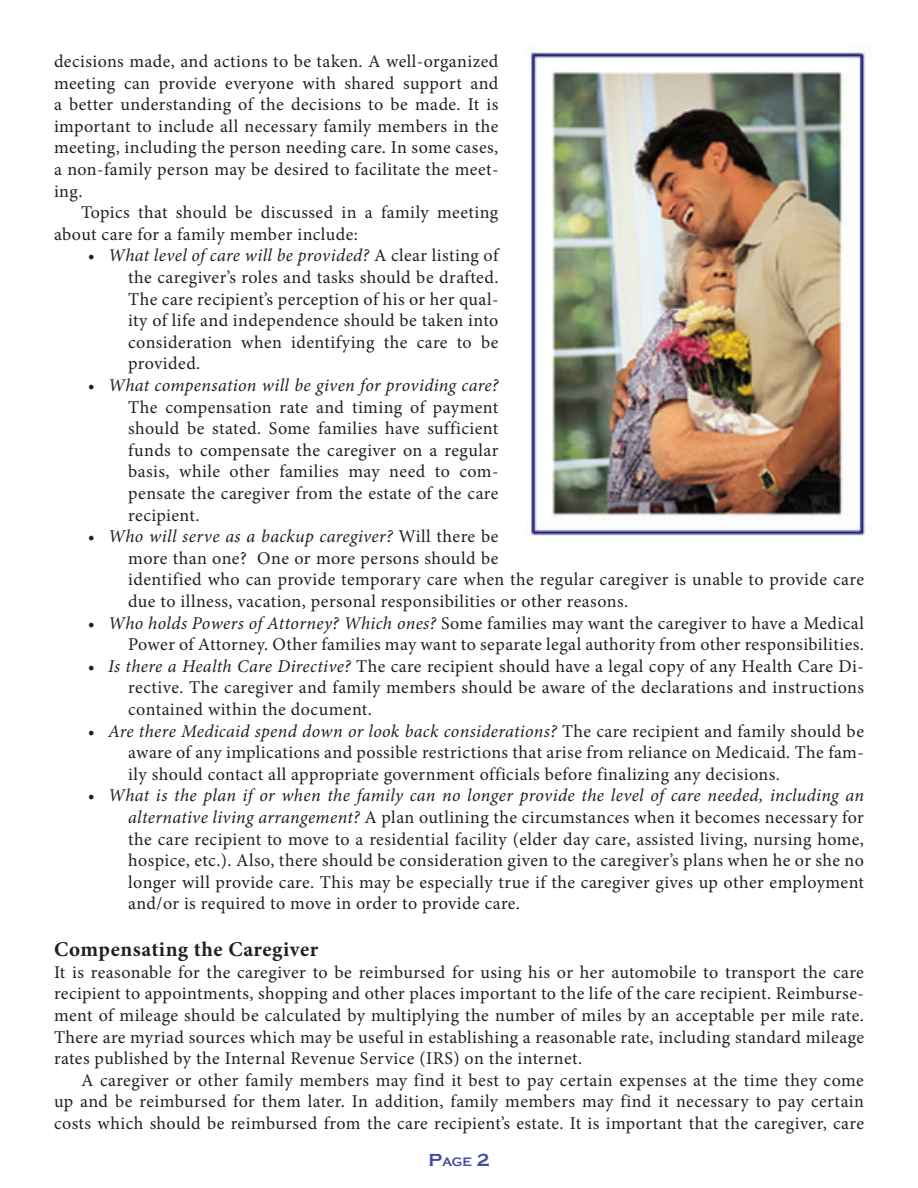
<style>
.page{position:relative;width:918px;height:1188px;background:#fff}
.page>*{position:absolute;margin:0;border:0;box-sizing:border-box;transform-origin:0 0}
.t1{font:700 21px "Minion Pro";letter-spacing:.025em;color:#231f20}
.t2{font:18px/21.6px "Minion Pro";letter-spacing:.025em;color:#231f20;text-align:justify}
.t3{font:700 12.6px "Copperplate Gothic";color:#434da0}
.s1{font-style:italic}
.s2{font-size:18px}
</style>
<div class="page">
<img style="left:527px;top:51px;width:342px;height:485px">
<p class="t2" style="left:54px;top:51px;width:446px">decisions made, and actions to be taken. A well-organized meeting can provide everyone with shared support and a better understanding of the decisions to be made. It is important to include all necessary family members in the meeting, including the person needing care. In some cases, a non-family person may be desired to facilitate the meet&shy;ing.</p>
<p class="t2" style="left:54px;top:202px;width:446px;text-indent:27px">Topics that should be discussed in a family meeting about care for a family member include:</p>
<p class="t2" style="left:128px;top:245px;width:372px;text-indent:-40px"><span class="s1">• What level of care will be provided?</span> A clear listing of the caregiver’s roles and tasks should be drafted.<br>The care recipient’s perception of his or her qual&shy;ity of life and independence should be taken into consideration when identifying the care to be provided.</p>
<p class="t2" style="left:128px;top:375px;width:372px;text-indent:-40px"><span class="s1">• What compensation will be given for providing care?<br></span>The compensation rate and timing of payment should be stated. Some families have sufficient funds to compensate the caregiver on a regular basis, while other families may need to com&shy;pensate the caregiver from the estate of the care recipient.</p>
<p class="t2" style="left:128px;top:526px;width:737px;text-align:left;text-indent:-40px"><span class="s1">• Who will serve as a backup caregiver?</span> Will there be<br>more than one? One or more persons should be<br>identified who can provide temporary care when the regular caregiver is unable to provide care due to illness, vacation, personal responsibilities or other reasons.</p>
<p class="t2" style="left:88px;top:612px;width:778px;text-align:right"><span class="s1">• Who holds Powers of Attorney? Which ones?</span> Some families may want the caregiver to have a Medical<br>Power of Attorney. Other families may want to separate legal authority from other responsibilities.</p>
<p class="t2" style="left:128px;top:655px;width:737px;text-indent:-40px"><span class="s1">• Is there a Health Care Directive?</span> The care recipient should have a legal copy of any Health Care Di&shy;rective. The caregiver and family members should be aware of the declarations and instructions contained within the document.</p>
<p class="t2" style="left:128px;top:720px;width:737px;text-indent:-40px"><span class="s1">• Are there Medicaid spend down or look back considerations?</span> The care recipient and family should be aware of any implications and possible restrictions that arise from reliance on Medicaid. The fam&shy;ily should contact all appropriate government officials before finalizing any decisions.</p>
<p class="t2" style="left:128px;top:785px;width:737px;text-indent:-40px"><span class="s1">• What is the plan if or when the family can no longer provide the level of care needed, including an alternative living arrangement?</span> A plan outlining the circumstances when it becomes necessary for the care recipient to move to a residential facility (elder day care, assisted living, nursing home, hospice, etc.). Also, there should be consideration given to the caregiver’s plans when he or she no longer will provide care. This may be especially true if the caregiver gives up other employment and/or is required to move in order to provide care.</p>
<p class="t1" style="left:54px;top:935px;width:266px">Compensating the Caregiver</p>
<p class="t2" style="left:54px;top:961px;width:812px">It is reasonable for the caregiver to be reimbursed for using his or her automobile to transport the care recipient to appointments, shopping and other places important to the life of the care recipient. Reimburse&shy;ment of mileage should be calculated by multiplying the number of miles by an acceptable per mile rate.<br>There are myriad sources which may be useful in establishing a reasonable rate, including standard mileage rates published by the Internal Revenue Service (IRS) on the internet.</p>
<p class="t2" style="left:54px;top:1069px;width:812px;text-indent:27px">A caregiver or other family members may find it best to pay certain expenses at the time they come up and be reimbursed for them later. In addition, family members may find it necessary to pay certain costs which should be reimbursed from the care recipient’s estate. It is important that the caregiver, care</p>
<p class="t3" style="left:428px;top:1155px;width:63px"><span class="s2">P</span>age <span class="s2">2</span></p>
</div>
